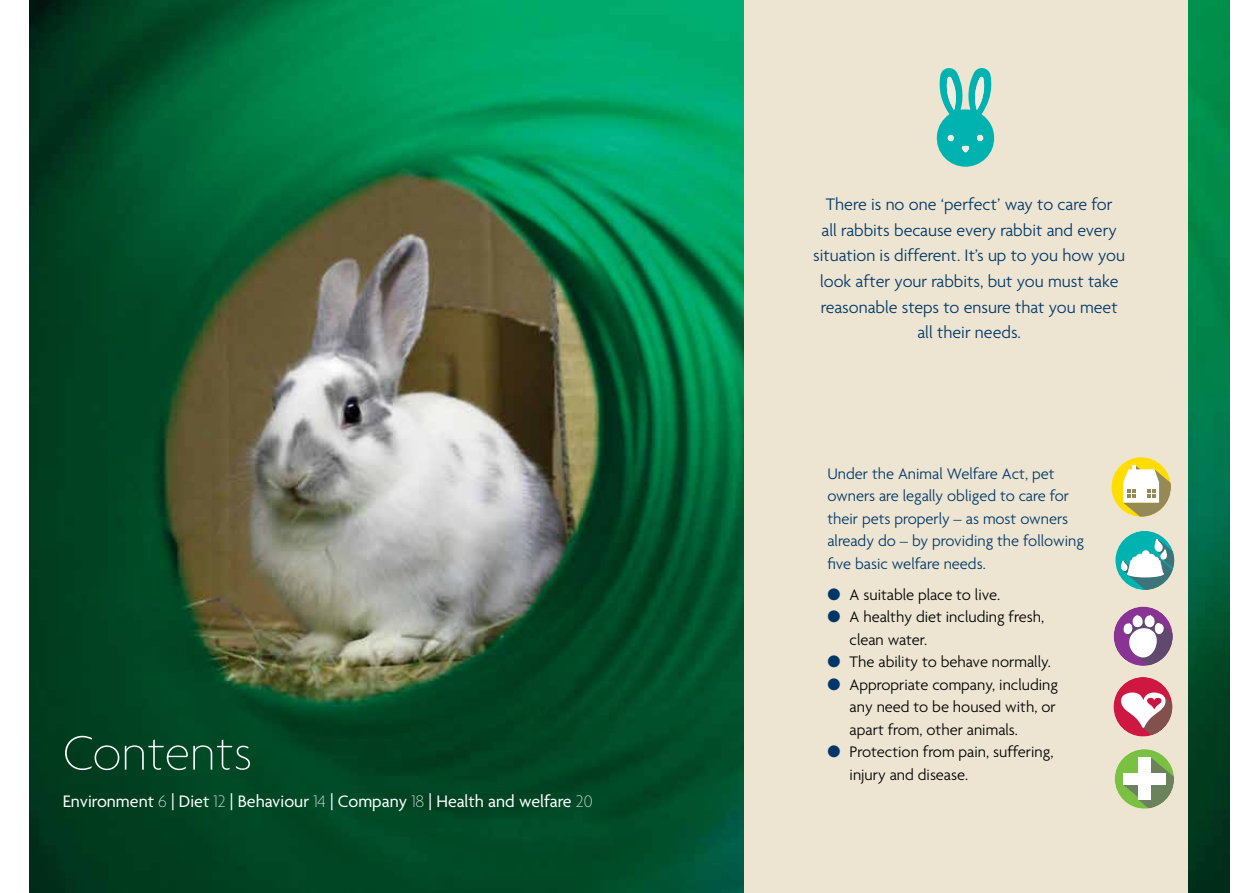
<style>
.page{position:relative;width:1259px;height:893px;background:#fff}
.page>*{position:absolute;margin:0;border:0;box-sizing:border-box;transform-origin:0 0}
.t1{font:58.2px "Monotype Sorts";color:#fff}
.t2{font:100 52.5px "Agenda";color:#fff}
.t3{font:300 18px/25.5px "Agenda";color:#003768;text-align:center}
.t4{font:18px "Agenda";color:#fff}
.t5{font:300 16.5px/22.5px "Agenda";color:#000}
.t6{font:300 16.5px/22.5px "Agenda";color:#003768}
.s1{font-weight:100}
.s2{color:#003768}
</style>
<div class="page">
<img style="left:30px;top:0;width:1199px;height:893px">
<div style="left:744px;top:0;width:443px;height:893px;background:#ede5d2"></div>
<svg style="left:936px;top:68px;width:58px;height:99px"></svg>
<svg style="left:1111px;top:457px;width:60px;height:60px"></svg>
<div style="left:1115px;top:531px;width:59px;height:59px;background:#00b3b0;border-radius:50%"></div>
<svg style="left:1121px;top:538px;width:53px;height:52px"></svg>
<div style="left:1113px;top:607px;width:59px;height:59px;background:#893494;border-radius:50%"></div>
<svg style="left:1121px;top:615px;width:51px;height:50px"></svg>
<svg style="left:1113px;top:677px;width:59px;height:60px"></svg>
<div style="left:1114px;top:749px;width:60px;height:60px;background:#7ac143;border-radius:50%"></div>
<svg style="left:1123px;top:757px;width:51px;height:51px"></svg>
<div style="left:1138px;top:757px;width:12px;height:43px;background:#fff"></div>
<div style="left:1123px;top:773px;width:43px;height:11px;background:#fff"></div>
<h2 class="t2" style="left:63px;top:723px;width:191px">Contents</h2>
<p class="t4" style="left:63px;top:791px;width:531px">Environment <span class="s1">6</span> | Diet <span class="s1">12</span> | Behaviour <span class="s1">14</span> | Company <span class="s1">18</span> | Health and welfare <span class="s1">20</span></p>
<p class="t3" style="left:813px;top:192px;width:313px">There is no one ‘perfect’ way to care for<br>all rabbits because every rabbit and every situation is different. It’s up to you how you look after your rabbits, but you must take reasonable steps to ensure that you meet all their needs.</p>
<p class="t6" style="left:827px;top:462px;width:258px">Under the Animal Welfare Act, pet owners are legally obliged to care for their pets properly – as most owners already do – by providing the following five basic welfare needs.</p>
<p class="t5" style="left:827px;top:583px;width:174px"><span class="s2">●</span> A suitable place to live.</p>
<p class="t5" style="left:849px;top:605px;width:196px;text-indent:-22px"><span class="s2">●</span> A healthy diet including fresh, clean water.</p>
<p class="t5" style="left:827px;top:650px;width:225px"><span class="s2">●</span> The ability to behave normally.</p>
<p class="t5" style="left:849px;top:673px;width:210px;text-indent:-22px"><span class="s2">●</span> Appropriate company, including any need to be housed with, or apart from, other animals.</p>
<p class="t5" style="left:849px;top:740px;width:205px;text-indent:-22px"><span class="s2">●</span> Protection from pain, suffering, injury and disease.</p>
<h1 class="t1" style="left:1167px;top:690px;width:40px;rotate:90deg">❥</h1>
</div>
